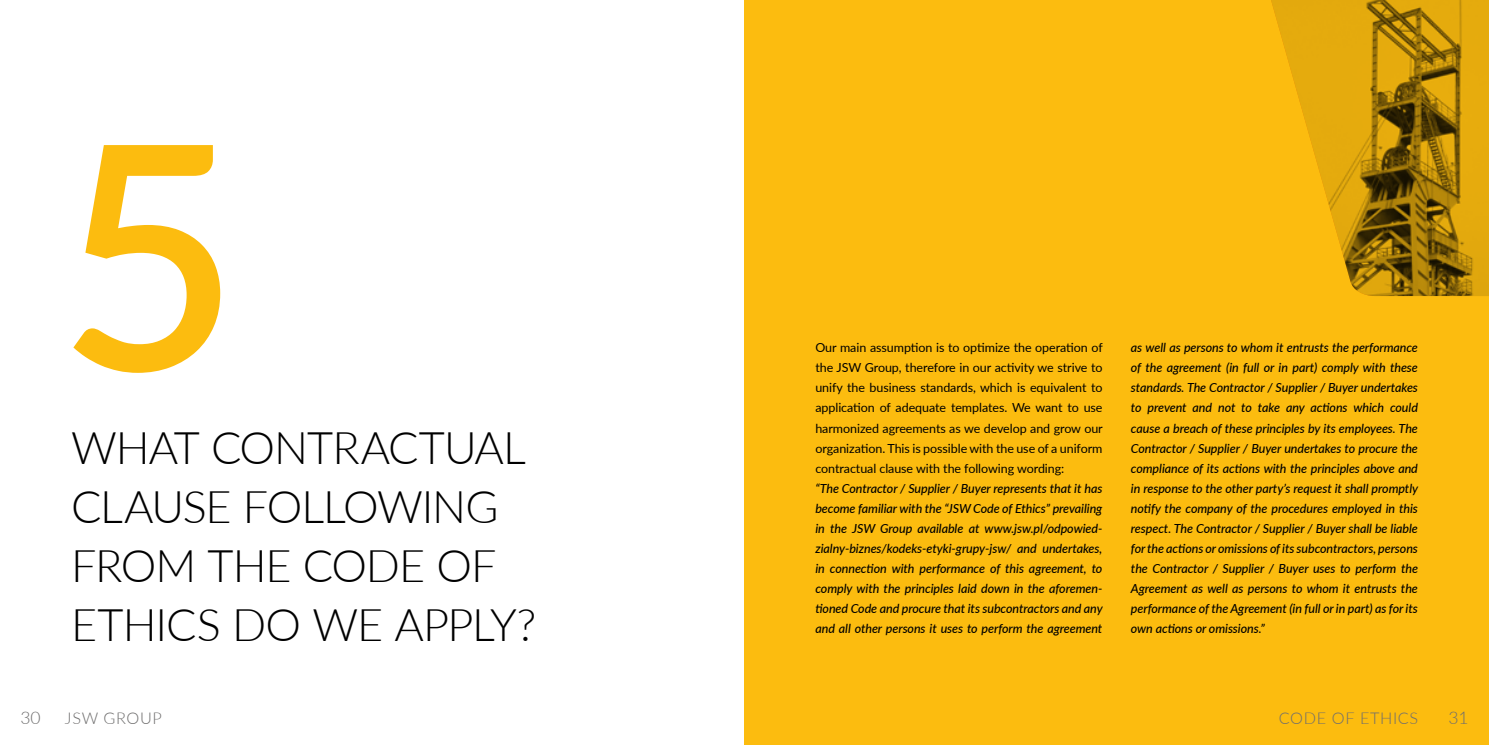
<style>
.page{position:relative;width:1489px;height:745px;background:#fff}
.page>*{position:absolute;margin:0;border:0;box-sizing:border-box;transform-origin:0 0}
.t1{font:600 312.5px "Lato";color:#fcbc0f}
.t2{font:300 45px/58.8px "Lato";letter-spacing:-.025em;color:#000}
.t3{font:300 17.5px "Lato";color:#6f6e6e}
.t4{font:300 16.25px "Lato";letter-spacing:.04em;color:#6f6e6e}
.t5{font:italic 500 12.5px/20px "Lato";letter-spacing:-.005em;color:#000;text-align:justify}
.t6{font:12.5px/20px "Lato";letter-spacing:-.005em;color:#000;text-align:justify}
</style>
<div class="page">
<div style="left:744px;top:0;width:744px;height:744px;background:#fcbc0f"></div>
<img style="left:1271px;top:0;width:217px;height:296px">
<h1 class="t1" style="left:58px;top:29px;width:183px">5</h1>
<h2 class="t2" style="left:71px;top:417px;width:466px">WHAT CONTRACTUAL<br>CLAUSE FOLLOWING<br>FROM THE CODE OF<br>ETHICS DO WE APPLY?</h2>
<p class="t6" style="left:815px;top:337px;width:289px">Our main assumption is to optimize the operation of the JSW Group, therefore in our activity we strive to unify the business standards, which is equivalent to application of adequate templates. We want to use harmonized agreements as we develop and grow our organization. This is possible with the use of a uniform contractual clause with the following wording:</p>
<p class="t5" style="left:815px;top:477px;width:289px">“The Contractor / Supplier / Buyer represents that it has become familiar with the “JSW Code of Ethics” prevailing in the JSW Group available at www.jsw.pl/odpowied&shy;zialny-biznes/kodeks-etyki-grupy-jsw/ and undertakes, in connection with performance of this agreement, to comply with the principles laid down in the aforemen&shy;tioned Code and procure that its subcontractors and any and all other persons it uses to perform the agreement</p>
<p class="t5" style="left:1130px;top:337px;width:289px">as well as persons to whom it entrusts the performance of the agreement (in full or in part) comply with these standards. The Contractor / Supplier / Buyer undertakes to prevent and not to take any actions which could cause a breach of these principles by its employees. The Contractor / Supplier / Buyer undertakes to procure the compliance of its actions with the principles above and in response to the other party’s request it shall promptly notify the company of the procedures employed in this respect. The Contractor / Supplier / Buyer shall be liable for the actions or omissions of its subcontractors, persons the Contractor / Supplier / Buyer uses to perform the Agreement as well as persons to whom it entrusts the performance of the Agreement (in full or in part) as for its own actions or omissions.”</p>
<h3 class="t3" style="left:20px;top:705px;width:22px">30</h3>
<h3 class="t4" style="left:65px;top:706px;width:98px">JSW GROUP</h3>
<h3 class="t4" style="left:1278px;top:706px;width:141px">CODE OF ETHICS</h3>
<h3 class="t3" style="left:1448px;top:705px;width:22px">31</h3>
</div>
